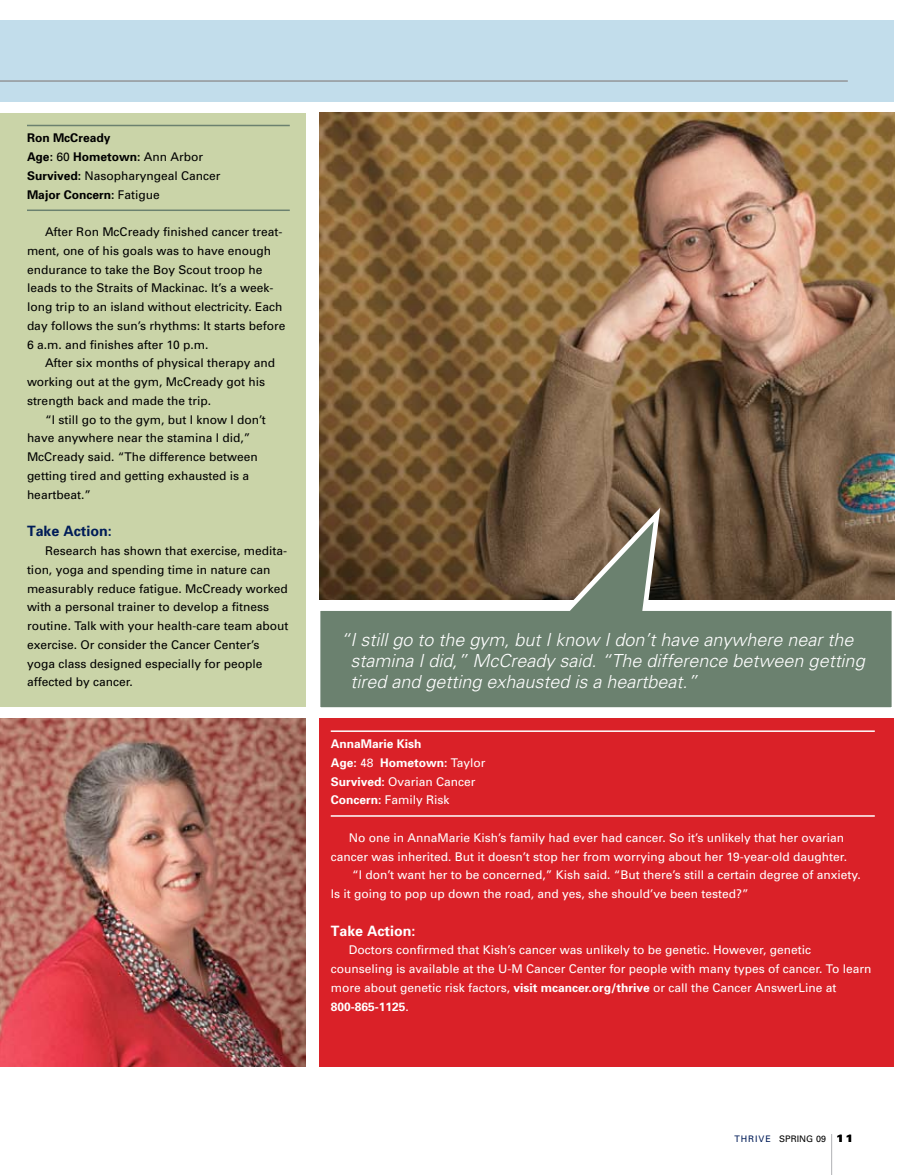
<style>
.page{position:relative;width:918px;height:1175px;background:#fff}
.page>*{position:absolute;margin:0;border:0;box-sizing:border-box;transform-origin:0 0}
.t1{font:italic 300 18px/21px "Univers";color:#fff}
.t2{font:700 14.25px "Univers";color:#001c58}
.t3{font:700 14.25px "Univers";color:#fff}
.t4{font:12px/18.8px "Univers";color:#000}
.t5{font:12px/18.8px "Univers";color:#fff}
.t6{font:700 12px/18.8px "Univers";color:#000}
.t7{font:700 12px/18.8px "Univers";color:#fff}
.t8{font:9px "Univers";letter-spacing:.05em;color:#000}
.s1{font-weight:400}
.s2{font-weight:700}
.s3{color:#001c58}
.s4{font-weight:900;font-size:10.5px}
</style>
<div class="page">
<div style="left:0;top:113px;width:306px;height:594px;background:#cad4a8"></div>
<div style="left:0;top:20px;width:893px;height:82px;background:#c2ddeb"></div>
<hr style="left:831px;top:1134px;width:1px;height:40px;background:#bcbdc0">
<hr style="left:0;top:81px;width:848px;height:1px;background:#808285">
<hr style="left:27px;top:125px;width:263px;height:1px;background:#6b816f">
<hr style="left:27px;top:209px;width:263px;height:2px;background:#6b816f">
<img style="left:320px;top:112px;width:574px;height:388px">
<svg style="left:319px;top:500px;width:576px;height:208px;background:#71715d"></svg>
<div style="left:320px;top:718px;width:574px;height:348px;background:#da2128"></div>
<img style="left:0;top:718px;width:306px;height:348px">
<hr style="left:331px;top:730px;width:544px;height:2px;background:#fff">
<hr style="left:331px;top:815px;width:544px;height:1px;background:#fff">
<p class="t6" style="left:27px;top:128px;width:195px">Ron McCready<br>Age: <span class="s1">60</span> Hometown: <span class="s1">Ann Arbor<br></span>Survived: <span class="s1">N asopharyngeal Cancer<br></span>Major Concern: <span class="s1">Fatigue</span></p>
<p class="t4" style="left:45px;top:222px;width:239px">After Ron McCready finished cancer treat-</p>
<p class="t4" style="left:27px;top:241px;width:246px">ment, one of his goals was to have enough</p>
<p class="t4" style="left:27px;top:260px;width:237px">endurance to take the Boy Scout troop he</p>
<p class="t4" style="left:27px;top:279px;width:248px">leads to the Straits of Mackinac. It’s a week-</p>
<p class="t4" style="left:27px;top:297px;width:257px">long trip to an island without electricity. Each</p>
<p class="t4" style="left:27px;top:316px;width:260px">day follows the sun’s rhythms: It starts before</p>
<p class="t4" style="left:27px;top:335px;width:183px">6 a.m. and finishes after 10 p.m.</p>
<p class="t4" style="left:45px;top:354px;width:232px">After six months of physical therapy and</p>
<p class="t4" style="left:27px;top:372px;width:240px">working out at the gym, McCready got his</p>
<p class="t4" style="left:27px;top:391px;width:186px">strength back and made the trip.</p>
<p class="t4" style="left:45px;top:410px;width:222px">“I still go to the gym, but I know I don’t</p>
<p class="t4" style="left:27px;top:428px;width:225px">have anywhere near the stamina I did,”</p>
<p class="t4" style="left:27px;top:447px;width:232px">McCready said. “The difference between</p>
<p class="t4" style="left:27px;top:466px;width:224px">getting tired and getting exhausted is a</p>
<p class="t4" style="left:27px;top:485px;width:66px">heartbeat.”</p>
<p class="t2" style="left:27px;top:522px;width:86px">Take Action:</p>
<p class="t4" style="left:27px;top:541px;width:263px;text-indent:18px">Research has shown that exercise, medita&shy;tion, yoga and spending time in nature can measurably reduce fatigue. McCready worked with a personal trainer to develop a fitness routine. Talk with your health-care team about exercise. Or consider the Cancer Center’s yoga class designed especially for people affected by cancer.</p>
<p class="t1" style="left:351px;top:629px;width:516px;text-indent:-10px">“I still go to the gym, but I know I don’t have anywhere near the stamina I did,” McCready said. “The difference between getting tired and getting exhausted is a heartbeat.”</p>
<p class="t7" style="left:331px;top:734px;width:156px">AnnaMarie Kish<br>Age: <span class="s1">48</span> Hometown: <span class="s1">Taylor<br></span>Survived: <span class="s1">Ovarian Cancer<br></span>Concern: <span class="s1">Family Risk</span></p>
<p class="t5" style="left:349px;top:828px;width:497px">No one in AnnaMarie Kish’s family had ever had cancer. So it’s unlikely that her ovarian</p>
<p class="t5" style="left:331px;top:846px;width:518px">cancer was inherited. But it doesn’t stop her from worrying about her 19-year-old daughter.</p>
<p class="t5" style="left:352px;top:865px;width:510px">“I don’t want her to be concerned,” Kish said. “But there’s still a certain degree of anxiety.</p>
<p class="t5" style="left:331px;top:884px;width:420px">Is it going to pop up down the road, and yes, she should’ve been tested?”</p>
<p class="t3" style="left:331px;top:921px;width:86px">Take Action:</p>
<p class="t5" style="left:331px;top:940px;width:542px;text-indent:18px">Doctors confirmed that Kish’s cancer was unlikely to be genetic. However, genetic counseling is available at the U-M Cancer Center for people with many types of cancer. To learn more about genetic risk factors, <span class="s2">visit mcancer.org/thrive</span> or call the Cancer AnswerLine at <span class="s2">800-865-1125</span>.</p>
<p class="t8" style="left:735px;top:1133px;width:120px"><span class="s3">THRIVE</span> SPRING 09 <span class="s4">11</span></p>
</div>
